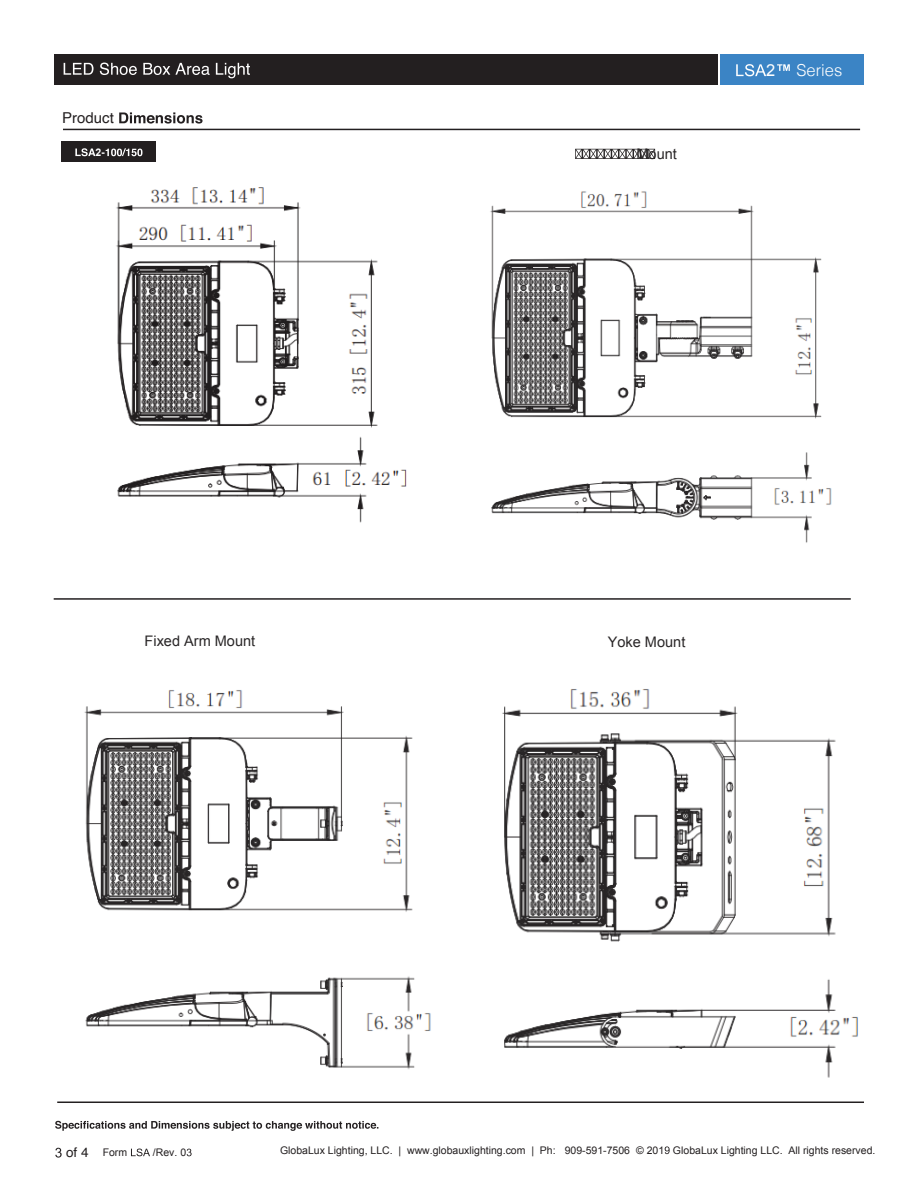
<style>
.page{position:relative;width:918px;height:1188px;background:#fff}
.page>*{position:absolute;margin:0;border:0;box-sizing:border-box;transform-origin:0 0}
.t1{font:300 16.5px "Helvetica";color:#fff}
.t2{font:16.5px "Arial";color:#fff}
.t3{font:15px "Helvetica";color:#231f20}
.t4{font:14.55px "Arial";color:#292627}
.t5{font:10.5px "Arial";color:#231f20}
.t6{font:700 10.5px "Arial";color:#fff}
.s1{font-family:"Helvetica";font-size:13.5px}
</style>
<div class="page">
<hr style="left:63px;top:129px;width:797px;height:1px;background:#231f20">
<svg style="left:119px;top:112px;width:84px;height:12px"></svg>
<div style="left:62px;top:141px;width:94px;height:21px;background:#231f20"></div>
<div style="left:54px;top:54px;width:663px;height:30px;background:#231f20"></div>
<div style="left:721px;top:54px;width:143px;height:30px;background:#3b84c5"></div>
<hr style="left:57px;top:1102px;width:807px;height:1px;background:#231f20">
<svg style="left:55px;top:1121px;width:323px;height:10px"></svg>
<svg style="left:55px;top:1148px;width:7px;height:10px"></svg>
<svg style="left:131px;top:1149px;width:19px;height:7px"></svg>
<svg style="left:187px;top:1149px;width:5px;height:7px"></svg>
<svg style="left:665px;top:1146px;width:5px;height:8px"></svg>
<img style="left:116px;top:187px;width:291px;height:336px">
<svg style="left:64px;top:63px;width:186px;height:15px"></svg>
<svg style="left:736px;top:64px;width:30px;height:12px"></svg>
<svg style="left:777px;top:64px;width:13px;height:7px"></svg>
<svg style="left:75px;top:148px;width:20px;height:8px"></svg>
<svg style="left:102px;top:148px;width:40px;height:8px"></svg>
<img style="left:490px;top:191px;width:342px;height:352px">
<hr style="left:54px;top:598px;width:797px;height:2px;background:#231f20">
<img style="left:84px;top:690px;width:347px;height:379px">
<svg style="left:575px;top:149px;width:80px;height:10px"></svg>
<img style="left:502px;top:689px;width:356px;height:389px">
<h2 class="t3" style="left:62px;top:106px;width:53px">Product</h2>
<p class="t6" style="left:96px;top:145px;width:7px">2</p>
<h3 class="t4" style="left:637px;top:144px;width:42px">Mount</h3>
<h1 class="t2" style="left:766px;top:60px;width:11px">2</h1>
<h1 class="t1" style="left:796px;top:56px;width:47px">Series</h1>
<h3 class="t4" style="left:145px;top:632px;width:112px">Fixed Arm Mount</h3>
<h3 class="t4" style="left:608px;top:632px;width:79px">Yoke Mount</h3>
<p class="t5" style="left:66px;top:1146px;width:63px"><span class="s1">of 4</span> Form</p>
<p class="t5" style="left:153px;top:1146px;width:35px">/Rev. 0</p>
<p class="t5" style="left:280px;top:1143px;width:597px">GlobaLux Lighting, LLC. | www.globauxlighting.com | Ph: 909-591-7506 © 201 GlobaLux Lighting LLC. All rights reserved.</p>
</div>
